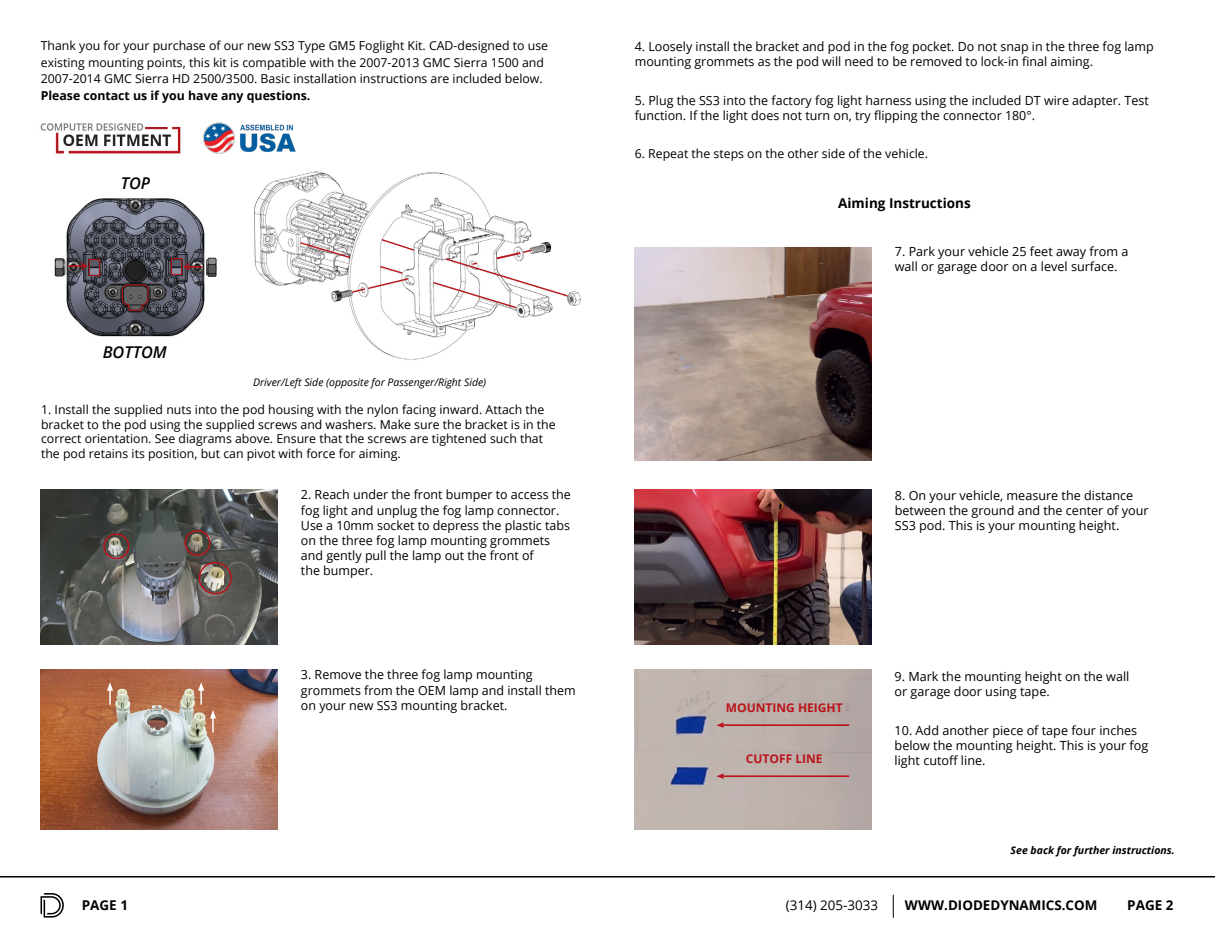
<style>
.page{position:relative;width:1215px;height:945px;background:#fff}
.page>*{position:absolute;margin:0;border:0;box-sizing:border-box;transform-origin:0 0}
.t1{font:italic 600 16.2px "Open Sans";color:#000}
.t2{font:700 13.5px "Open Sans";color:#000}
.t3{font:700 13.35px "Open Sans";color:#000}
.t4{font:13.35px "Open Sans";color:#000}
.t5{font:12.6px/15.1px "Open Sans";color:#000}
.t6{font:12.3px/14.7px "Open Sans";color:#000}
.t7{font:700 12.3px "Open Sans";color:#000}
.t8{font:700 12px "Open Sans";color:#ba141a}
.t9{font:italic 10.5px "Open Sans";color:#000}
.t10{font:italic 700 10.5px "Open Sans";color:#000}
</style>
<div class="page">
<img style="left:254px;top:171px;width:327px;height:189px">
<svg style="left:351px;top:265px;width:59px;height:29px"></svg>
<svg style="left:299px;top:241px;width:53px;height:18px"></svg>
<svg style="left:380px;top:238px;width:36px;height:14px"></svg>
<svg style="left:432px;top:248px;width:137px;height:61px"></svg>
<svg style="left:893px;top:895px;width:1px;height:23px"></svg>
<svg style="left:40px;top:893px;width:24px;height:25px"></svg>
<hr style="left:0;top:876px;width:1215px;height:2px;background:#000">
<img style="left:635px;top:490px;width:236px;height:154px">
<img style="left:635px;top:247px;width:237px;height:213px">
<img style="left:635px;top:670px;width:236px;height:160px">
<hr style="left:724px;top:724px;width:125px;height:2px;background:#ba141a">
<svg style="left:716px;top:723px;width:8px;height:5px"></svg>
<hr style="left:724px;top:775px;width:125px;height:2px;background:#ba141a">
<svg style="left:716px;top:774px;width:8px;height:5px"></svg>
<img style="left:40px;top:490px;width:237px;height:154px">
<div style="left:103px;top:533px;width:26px;height:26px;border:2px solid #ba141a;border-radius:50%"></div>
<div style="left:185px;top:530px;width:26px;height:26px;border:2px solid #ba141a;border-radius:50%"></div>
<div style="left:199px;top:562px;width:33px;height:32px;border:2px solid #ba141a;border-radius:50%"></div>
<img style="left:40px;top:670px;width:237px;height:160px">
<svg style="left:210px;top:710px;width:6px;height:22px"></svg>
<svg style="left:198px;top:682px;width:6px;height:23px"></svg>
<svg style="left:107px;top:682px;width:6px;height:23px"></svg>
<img style="left:54px;top:198px;width:163px;height:139px">
<div style="left:89px;top:259px;width:11px;height:17px;border:1px solid #ba141a"></div>
<div style="left:171px;top:258px;width:11px;height:17px;border:1px solid #ba141a"></div>
<svg style="left:68px;top:261px;width:21px;height:10px"></svg>
<svg style="left:182px;top:262px;width:20px;height:9px"></svg>
<svg style="left:122px;top:283px;width:27px;height:29px"></svg>
<img style="left:203px;top:122px;width:93px;height:32px">
<img style="left:40px;top:123px;width:141px;height:31px">
<p class="t6" style="left:41px;top:37px;width:509px;line-height:16.5px">Thank you for your purchase of our new SS3 Type GM5 Foglight Kit. CAD-designed to use existing mounting points, this kit is compatible with the 2007-2013 GMC Sierra 1500 and<br>2007-2014 GMC Sierra HD 2500/3500. Basic installation instructions are included below.</p>
<p class="t7" style="left:41px;top:87px;width:271px">Please contact us if you have any questions.</p>
<p class="t1" style="left:121px;top:172px;width:31px">TOP</p>
<p class="t1" style="left:103px;top:341px;width:66px">BOTTOM</p>
<p class="t9" style="left:253px;top:375px;width:235px">Driver/Left Side (opposite for Passenger/Right Side)</p>
<p class="t6" style="left:41px;top:402px;width:516px">1. Install the supplied nuts into the pod housing with the nylon facing inward. Attach the bracket to the pod using the supplied screws and washers. Make sure the bracket is in the correct orientation. See diagrams above. Ensure that the screws are tightened such that the pod retains its position, but can pivot with force for aiming.</p>
<p class="t5" style="left:301px;top:487px;width:272px">2. Reach under the front bumper to access the fog light and unplug the fog lamp connector.<br>Use a 10mm socket to depress the plastic tabs on the three fog lamp mounting grommets and gently pull the lamp out the front of<br>the bumper.</p>
<p class="t5" style="left:301px;top:667px;width:276px">3. Remove the three fog lamp mounting grommets from the OEM lamp and install them on your new SS3 mounting bracket.</p>
<p class="t5" style="left:635px;top:39px;width:521px">4. Loosely install the bracket and pod in the fog pocket. Do not snap in the three fog lamp mounting grommets as the pod will need to be removed to lock-in final aiming.</p>
<p class="t5" style="left:635px;top:92px;width:516px">5. Plug the SS3 into the factory fog light harness using the included DT wire adapter. Test function. If the light does not turn on, try flipping the connector 180°.</p>
<p class="t6" style="left:635px;top:146px;width:295px">6. Repeat the steps on the other side of the vehicle.</p>
<p class="t2" style="left:838px;top:193px;width:134px">Aiming Instructions</p>
<p class="t5" style="left:895px;top:243px;width:235px">7. Park your vehicle 25 feet away from a wall or garage door on a level surface.</p>
<p class="t5" style="left:895px;top:488px;width:255px">8. On your vehicle, measure the distance between the ground and the center of your<br>SS3 pod. This is your mounting height.</p>
<p class="t8" style="left:726px;top:699px;width:118px">MOUNTING HEIGHT</p>
<p class="t8" style="left:746px;top:750px;width:78px">CUTOFF LINE</p>
<p class="t5" style="left:895px;top:668px;width:236px">9. Mark the mounting height on the wall or garage door using tape.</p>
<p class="t5" style="left:895px;top:722px;width:255px">10. Add another piece of tape four inches below the mounting height. This is your fog light cutoff line.</p>
<p class="t10" style="left:1011px;top:843px;width:166px">See back for further instructions.</p>
<p class="t2" style="left:82px;top:896px;width:48px">PAGE 1</p>
<p class="t4" style="left:786px;top:896px;width:94px">(314) 205-3033</p>
<p class="t3" style="left:905px;top:896px;width:194px">WWW.DIODEDYNAMICS.COM</p>
<p class="t2" style="left:1127px;top:896px;width:48px">PAGE 2</p>
</div>
